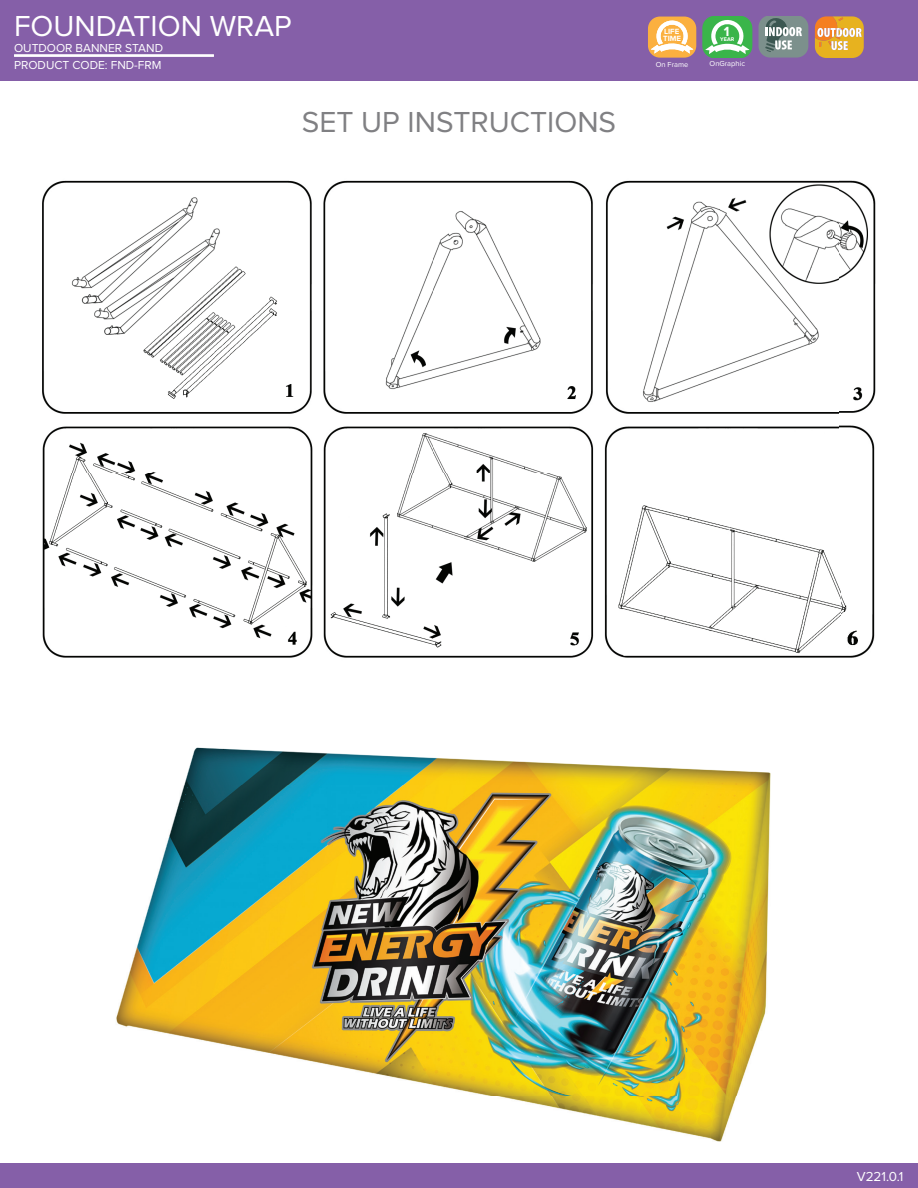
<style>
.page{position:relative;width:918px;height:1188px;background:#fff}
.page>*{position:absolute;margin:0;border:0;box-sizing:border-box;transform-origin:0 0}
.t1{font:30px "Proxima Nova";color:#808083}
.t2{font:30px "Proxima Nova";color:#fff}
.t3{font:900 condensed 17.85px "Myriad Pro";color:#fff}
.t4{font:700 13.8px "Proxima Nova";color:#fff}
.t5{font:13.5px "Proxima Nova";color:#fff}
.t6{font:12px "Proxima Nova";color:#fff}
.t7{font:700 7.8px/7.1px "Proxima Nova";color:#fff}
.t8{font:7.5px "Proxima Nova";color:#fff}
.t9{font:700 5.55px "Proxima Nova";color:#fff}
</style>
<div class="page">
<div style="left:0;top:0;width:918px;height:81px;background:#855fa8"></div>
<div style="left:0;top:1164px;width:918px;height:24px;background:#855fa8"></div>
<div style="left:648px;top:17px;width:48px;height:41px;background:#fbb03f;border-radius:12px"></div>
<svg style="left:651px;top:19px;width:42px;height:35px"></svg>
<div style="left:702px;top:16px;width:50px;height:42px;background:#3ab54a;border-radius:13px"></div>
<svg style="left:705px;top:18px;width:44px;height:36px"></svg>
<svg style="left:759px;top:16px;width:49px;height:42px;background:#869596"></svg>
<svg style="left:815px;top:16px;width:49px;height:42px;background:#e3ac51"></svg>
<hr style="left:14px;top:54px;width:200px;height:3px;background:#fff">
<img style="left:42px;top:180px;width:834px;height:962px">
<h1 class="t2" style="left:14px;top:12px;width:279px">FOUNDATION WRAP</h1>
<p class="t6" style="left:14px;top:60px;width:149px">PRODUCT CODE: FND-FRM</p>
<p class="t6" style="left:14px;top:42px;width:151px">OUTDOOR BANNER STAND</p>
<h1 class="t1" style="left:302px;top:109px;width:316px">SET UP INSTRUCTIONS</h1>
<p class="t7" style="left:663px;top:28px;width:19px">LIFE<br>TIME</p>
<p class="t4" style="left:724px;top:23px;width:7px">1</p>
<p class="t9" style="left:720px;top:36px;width:16px">YEAR</p>
<h2 class="t3" style="left:661px;top:53px;width:47px">SINGLE</h2>
<p class="t8" style="left:710px;top:60px;width:37px">OnGraphic</p>
<p class="t8" style="left:656px;top:61px;width:34px">On Frame</p>
<p class="t5" style="left:857px;top:1171px;width:48px">V221.0.1</p>
</div>
